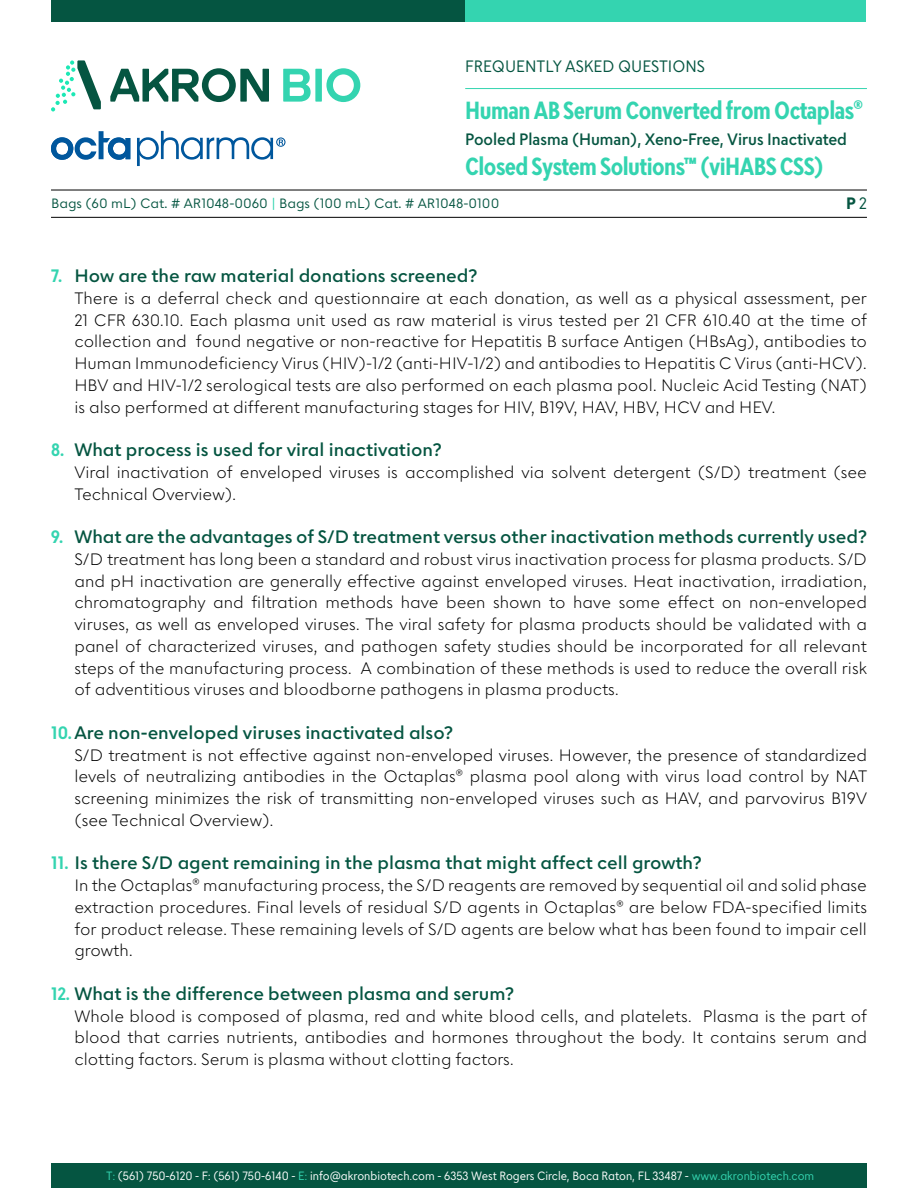
<style>
.page{position:relative;width:918px;height:1188px;background:#fff}
.page>*{position:absolute;margin:0;border:0;box-sizing:border-box;transform-origin:0 0}
.t1{font:700 24.75px "Escalator B12 Cond";letter-spacing:-.02em;color:#34d4b0}
.t2{font:600 18px "Escalatorv 0.16 Text";color:#055541}
.t3{font:300 16.5px/21.8px "Escalatorv 0.16 Text";color:#000;text-align:justify}
.t4{font:600 16.5px "Escalator B12 Narrow";color:#055541}
.t5{font:16.5px "Escalator B12 Narrow";color:#055541}
.t6{font:700 16.5px "Escalator B12 Narrow";color:#055541}
.t7{font:13.5px "Escalatorv 0.16 Text";color:#055541}
.t8{font:12px "Escalator B12 Narrow";color:#fff}
.s1{color:#34d4b0}
.s2{font-weight:400}
.s3{font-family:"Escalator B12 Cond";font-weight:700;color:#34d4b0}
</style>
<div class="page">
<div style="left:452px;top:0;width:414px;height:21px;background:#34d4b0"></div>
<div style="left:51px;top:0;width:414px;height:21px;background:#055541"></div>
<div style="left:51px;top:1164px;width:816px;height:24px;background:#055541"></div>
<hr style="left:465px;top:88px;width:402px;height:1px;background:#34d4b0">
<hr style="left:51px;top:190px;width:816px;height:1px;background:#000">
<hr style="left:51px;top:217px;width:816px;height:1px;background:#000">
<svg style="left:51px;top:131px;width:79px;height:29px"></svg>
<svg style="left:137px;top:131px;width:149px;height:35px"></svg>
<svg style="left:110px;top:68px;width:159px;height:34px"></svg>
<svg style="left:283px;top:68px;width:77px;height:34px"></svg>
<svg style="left:51px;top:60px;width:50px;height:51px"></svg>
<p class="t5" style="left:465px;top:56px;width:241px">FREQUENTLY ASKED QUESTIONS</p>
<h1 class="t1" style="left:465px;top:95px;width:399px">Human AB Serum Converted from Octaplas®</h1>
<p class="t4" style="left:465px;top:128px;width:383px">Pooled Plasma (Human), Xeno-Free, Virus Inactivated</p>
<h1 class="t1" style="left:465px;top:151px;width:360px">Closed System Solutions™ (viHABS CSS)</h1>
<p class="t7" style="left:51px;top:195px;width:450px">Bags (60 mL) Cat. # AR1048-0060 <span class="s1">|</span> Bags (100 mL) Cat. # AR1048-0100</p>
<p class="t6" style="left:846px;top:193px;width:22px">P <span class="s2">2</span></p>
<p class="t2" style="left:51px;top:265px;width:428px"><span class="s3">7.</span> How are the raw material donations screened?</p>
<p class="t3" style="left:74px;top:287px;width:794px">There is a deferral check and questionnaire at each donation, as well as a physical assessment, per 21 CFR 630.10. Each plasma unit used as raw material is virus tested per 21 CFR 610.40 at the time of collection and found negative or non-reactive for Hepatitis B surface Antigen (HBsAg), antibodies to Human Immunodeficiency Virus (HIV)-1/2 (anti-HIV-1/2) and antibodies to Hepatitis C Virus (anti-HCV).<br>HBV and HIV-1/2 serological tests are also performed on each plasma pool. Nucleic Acid Testing (NAT) is also performed at different manufacturing stages for HIV, B19V, HAV, HBV, HCV and HEV.</p>
<p class="t2" style="left:51px;top:439px;width:392px"><span class="s3">8.</span> What process is used for viral inactivation?</p>
<p class="t3" style="left:74px;top:461px;width:794px">Viral inactivation of enveloped viruses is accomplished via solvent detergent (S/D) treatment (see<br>Technical Overview).</p>
<p class="t2" style="left:51px;top:526px;width:818px"><span class="s3">9.</span> What are the advantages of S/D treatment versus other inactivation methods currently used?</p>
<p class="t3" style="left:74px;top:548px;width:794px">S/D treatment has long been a standard and robust virus inactivation process for plasma products. S/D and pH inactivation are generally effective against enveloped viruses. Heat inactivation, irradiation, chromatography and filtration methods have been shown to have some effect on non-enveloped viruses, as well as enveloped viruses. The viral safety for plasma products should be validated with a panel of characterized viruses, and pathogen safety studies should be incorporated for all relevant steps of the manufacturing process. A combination of these methods is used to reduce the overall risk of adventitious viruses and bloodborne pathogens in plasma products.</p>
<p class="t2" style="left:51px;top:721px;width:404px"><span class="s3">10.</span>Are non-enveloped viruses inactivated also?</p>
<p class="t3" style="left:74px;top:744px;width:794px">S/D treatment is not effective against non-enveloped viruses. However, the presence of standardized levels of neutralizing antibodies in the Octaplas® plasma pool along with virus load control by NAT screening minimizes the risk of transmitting non-enveloped viruses such as HAV, and parvovirus B19V (see Technical Overview).</p>
<p class="t2" style="left:51px;top:852px;width:652px"><span class="s3">11.</span> Is there S/D agent remaining in the plasma that might affect cell growth?</p>
<p class="t3" style="left:74px;top:874px;width:794px">In the Octaplas® manufacturing process, the S/D reagents are removed by sequential oil and solid phase extraction procedures. Final levels of residual S/D agents in Octaplas® are below FDA-specified limits for product release. These remaining levels of S/D agents are below what has been found to impair cell growth.</p>
<p class="t2" style="left:51px;top:982px;width:465px"><span class="s3">12.</span> What is the difference between plasma and serum?</p>
<p class="t3" style="left:74px;top:1005px;width:794px">Whole blood is composed of plasma, red and white blood cells, and platelets. Plasma is the part of blood that carries nutrients, antibodies and hormones throughout the body. It contains serum and clotting factors. Serum is plasma without clotting factors.</p>
<p class="t8" style="left:106px;top:1168px;width:710px"><span class="s1">T:</span> (561) 750-6120 - F: (561) 750-6140 - <span class="s1">E:</span> info@akronbiotech.com - 6353 West Rogers Circle, Boca Raton, FL 33487 - <span class="s1">www.akronbiotech.com</span></p>
</div>
